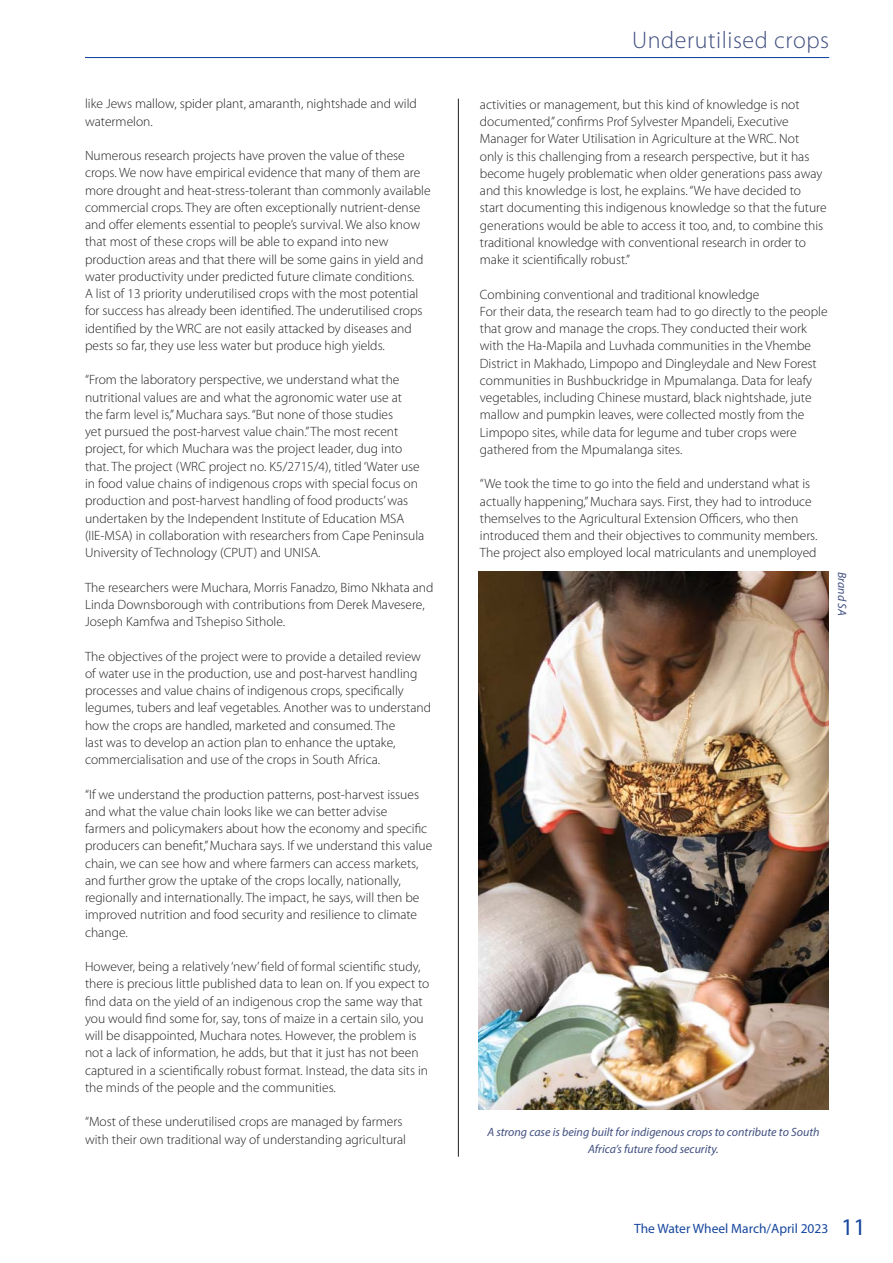
<style>
.page{position:relative;width:893px;height:1263px;background:#fff}
.page>*{position:absolute;margin:0;border:0;box-sizing:border-box;transform-origin:0 0}
.t1{font:300 24px "Myriad Pro";letter-spacing:.025em;color:#415080}
.t2{font:300 13.5px/17.2px "Myriad Pro";color:#231f20}
.t3{font:13.5px "Myriad Pro";color:#17479e}
.t4{font:italic 12px/16.5px "Myriad Pro";color:#415080;text-align:center}
.s1{font-size:24px}
</style>
<div class="page">
<hr style="left:85px;top:57px;width:744px;height:1px;background:#17479e">
<hr style="left:458px;top:99px;width:1px;height:1058px;background:#231f20">
<img style="left:478px;top:572px;width:350px;height:537px">
<p class="t2" style="left:85px;top:97px;width:333px">like Jews mallow, spider plant, amaranth, nightshade and wild watermelon.</p>
<p class="t2" style="left:85px;top:148px;width:347px">Numerous research projects have proven the value of these crops. We now have empirical evidence that many of them are more drought and heat-stress-tolerant than commonly available commercial crops. They are often exceptionally nutrient-dense and offer elements essential to people’s survival. We also know that most of these crops will be able to expand into new production areas and that there will be some gains in yield and water productivity under predicted future climate conditions.<br>A list of 13 priority underutilised crops with the most potential for success has already been identified. The underutilised crops identified by the WRC are not easily attacked by diseases and pests so far, they use less water but produce high yields.</p>
<p class="t2" style="left:85px;top:373px;width:341px">“From the laboratory perspective, we understand what the nutritional values are and what the agronomic water use at<br>the farm level is,” Muchara says. “But none of those studies<br>yet pursued the post-harvest value chain.” The most recent project, for which Muchara was the project leader, dug into that. The project (WRC project no. K5/2715/4), titled ‘Water use in food value chains of indigenous crops with special focus on production and post-harvest handling of food products’ was undertaken by the Independent Institute of Education MSA (IIE-MSA) in collaboration with researchers from Cape Peninsula University of Technology (CPUT) and UNISA.</p>
<p class="t2" style="left:85px;top:580px;width:350px">The researchers were Muchara, Morris Fanadzo, Bimo Nkhata and<br>Linda Downsborough with contributions from Derek Mavesere,<br>Joseph Kamfwa and Tshepiso Sithole.</p>
<p class="t2" style="left:85px;top:649px;width:348px">The objectives of the project were to provide a detailed review of water use in the production, use and post-harvest handling processes and value chains of indigenous crops, specifically legumes, tubers and leaf vegetables. Another was to understand how the crops are handled, marketed and consumed. The<br>last was to develop an action plan to enhance the uptake, commercialisation and use of the crops in South Africa.</p>
<p class="t2" style="left:85px;top:787px;width:349px">“If we understand the production patterns, post-harvest issues and what the value chain looks like we can better advise<br>farmers and policymakers about how the economy and specific producers can benefit,” Muchara says. If we understand this value chain, we can see how and where farmers can access markets, and further grow the uptake of the crops locally, nationally, regionally and internationally. The impact, he says, will then be improved nutrition and food security and resilience to climate change.</p>
<p class="t2" style="left:85px;top:959px;width:346px">However, being a relatively ‘new’ field of formal scientific study, there is precious little published data to lean on. If you expect to find data on the yield of an indigenous crop the same way that you would find some for, say, tons of maize in a certain silo, you will be disappointed, Muchara notes. However, the problem is not a lack of information, he adds, but that it just has not been captured in a scientifically robust format. Instead, the data sits in the minds of the people and the communities.</p>
<p class="t2" style="left:85px;top:1115px;width:323px">“Most of these underutilised crops are managed by farmers with their own traditional way of understanding agricultural</p>
<h1 class="t1" style="left:632px;top:31px;width:199px">Underutilised crops</h1>
<p class="t2" style="left:480px;top:97px;width:348px">activities or management, but this kind of knowledge is not documented,” confirms Prof Sylvester Mpandeli, Executive Manager for Water Utilisation in Agriculture at the WRC. Not<br>only is this challenging from a research perspective, but it has become hugely problematic when older generations pass away and this knowledge is lost, he explains. “We have decided to start documenting this indigenous knowledge so that the future generations would be able to access it too, and, to combine this traditional knowledge with conventional research in order to make it scientifically robust.”</p>
<p class="t2" style="left:480px;top:287px;width:349px">Combining conventional and traditional knowledge<br>For their data, the research team had to go directly to the people that grow and manage the crops. They conducted their work with the Ha-Mapila and Luvhada communities in the Vhembe District in Makhado, Limpopo and Dingleydale and New Forest communities in Bushbuckridge in Mpumalanga. Data for leafy vegetables, including Chinese mustard, black nightshade, jute mallow and pumpkin leaves, were collected mostly from the Limpopo sites, while data for legume and tuber crops were gathered from the Mpumalanga sites.</p>
<p class="t2" style="left:480px;top:477px;width:339px">“We took the time to go into the field and understand what is actually happening,” Muchara says. First, they had to introduce themselves to the Agricultural Extension Officers, who then introduced them and their objectives to community members.<br>The project also employed local matriculants and unemployed</p>
<p class="t4" style="left:849px;top:572px;width:45px;rotate:90deg">Brand SA</p>
<p class="t4" style="left:487px;top:1125px;width:334px">A strong case is being built for indigenous crops to contribute to South<br>Africa’s future food security.</p>
<p class="t3" style="left:634px;top:1223px;width:233px">The Water Wheel March/April 2023 <span class="s1">11</span></p>
</div>
